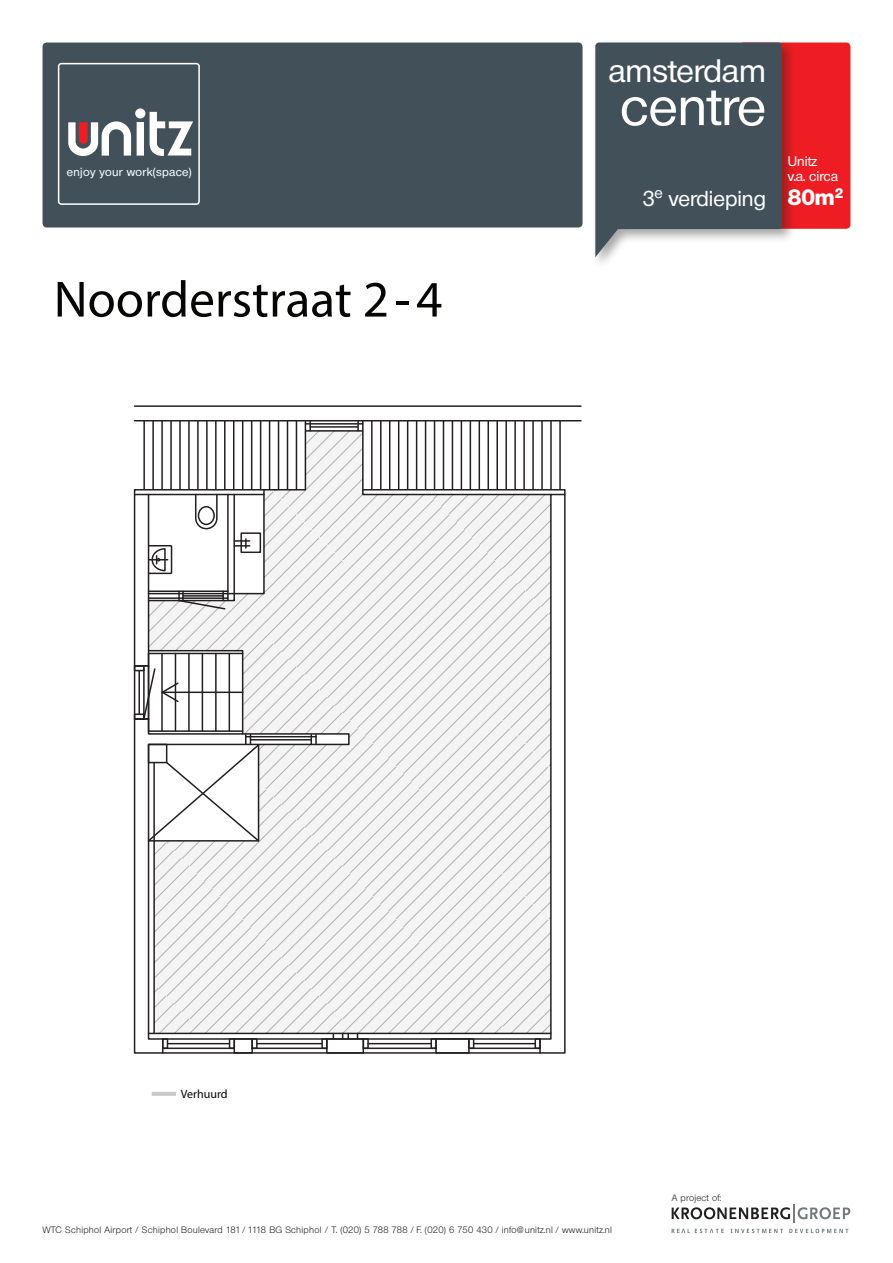
<style>
.page{position:relative;width:893px;height:1263px;background:#fff}
.page>*{position:absolute;margin:0;border:0;box-sizing:border-box;transform-origin:0 0}
.t1{font:500 52.5px "Olnova";color:#fff}
.t2{font:51.3px "Myriad Pro";color:#050504}
.t3{font:500 31.5px "Olnova";color:#fff}
.t4{font:800 21.6px "Olnova";color:#fff}
.t5{font:500 21px "Olnova";color:#fff}
.t6{font:500 13.5px/15px "Olnova";color:#fff}
.t7{font:12px "Myriad Pro";color:#050504}
.t8{font:500 11.4px "Olnova";letter-spacing:.03em;color:#fff}
.t9{font:9px "Olnova";letter-spacing:.03em;color:#231f20}
</style>
<div class="page">
<div style="left:43px;top:43px;width:540px;height:184px;background:#425159;border-radius:4px"></div>
<div style="left:58px;top:63px;width:142px;height:142px;border:2px solid #fff;border-radius:3px"></div>
<svg style="left:68px;top:108px;width:125px;height:48px"></svg>
<div style="left:739px;top:43px;width:111px;height:186px;background:#ee1d23;border-radius:4px"></div>
<div style="left:592px;top:39px;width:204px;height:231px;background:#231f20;opacity:.4"></div>
<svg style="left:595px;top:43px;width:187px;height:214px;background:#56636a"></svg>
<svg style="left:672px;top:1204px;width:178px;height:19px"></svg>
<svg style="left:731px;top:1229px;width:52px;height:4px"></svg>
<svg style="left:789px;top:1229px;width:59px;height:4px"></svg>
<svg style="left:672px;top:1229px;width:52px;height:4px"></svg>
<hr style="left:152px;top:1092px;width:24px;height:4px;background:#c7c8ca">
<div style="left:134px;top:494px;width:15px;height:173px;border:2px solid #231f20"></div>
<div style="left:134px;top:665px;width:15px;height:55px;border:2px solid #231f20"></div>
<svg style="left:133px;top:717px;width:217px;height:337px"></svg>
<hr style="left:163px;top:1038px;width:377px;height:2px;background:#231f20">
<hr style="left:163px;top:1052px;width:377px;height:2px;background:#231f20">
<hr style="left:163px;top:1047px;width:71px;height:2px;background:#231f20">
<hr style="left:168px;top:1043px;width:61px;height:1px;background:#231f20">
<div style="left:162px;top:1038px;width:6px;height:11px;border:2px solid #231f20"></div>
<hr style="left:138px;top:671px;width:2px;height:43px;background:#231f20">
<div style="left:134px;top:713px;width:11px;height:7px;border:2px solid #231f20"></div>
<div style="left:134px;top:665px;width:11px;height:6px;border:2px solid #231f20"></div>
<hr style="left:305px;top:423px;width:58px;height:2px;background:#231f20">
<hr style="left:310px;top:426px;width:48px;height:2px;background:#231f20">
<svg style="left:357px;top:421px;width:2px;height:9px"></svg>
<div style="left:229px;top:1038px;width:6px;height:11px;border:2px solid #231f20"></div>
<hr style="left:252px;top:1047px;width:75px;height:2px;background:#231f20">
<hr style="left:257px;top:1043px;width:65px;height:1px;background:#231f20">
<div style="left:251px;top:1038px;width:7px;height:11px;border:2px solid #231f20"></div>
<div style="left:321px;top:1038px;width:7px;height:11px;border:2px solid #231f20"></div>
<hr style="left:135px;top:420px;width:446px;height:1px;background:#231f20">
<hr style="left:135px;top:405px;width:446px;height:2px;background:#231f20">
<hr style="left:149px;top:1033px;width:402px;height:1px;background:#231f20">
<svg style="left:342px;top:1034px;width:7px;height:4px"></svg>
<svg style="left:357px;top:489px;width:209px;height:565px"></svg>
<svg style="left:142px;top:649px;width:7px;height:194px"></svg>
<hr style="left:398px;top:421px;width:1px;height:68px;background:#231f20">
<hr style="left:389px;top:421px;width:1px;height:68px;background:#231f20">
<hr style="left:380px;top:421px;width:1px;height:68px;background:#231f20">
<hr style="left:371px;top:421px;width:2px;height:68px;background:#231f20">
<hr style="left:362px;top:421px;width:2px;height:68px;background:#231f20">
<hr style="left:407px;top:421px;width:1px;height:68px;background:#231f20">
<hr style="left:416px;top:421px;width:1px;height:68px;background:#231f20">
<hr style="left:425px;top:421px;width:1px;height:68px;background:#231f20">
<hr style="left:434px;top:421px;width:1px;height:68px;background:#231f20">
<hr style="left:443px;top:421px;width:1px;height:68px;background:#231f20">
<hr style="left:452px;top:421px;width:1px;height:68px;background:#231f20">
<hr style="left:461px;top:421px;width:1px;height:68px;background:#231f20">
<hr style="left:470px;top:421px;width:1px;height:68px;background:#231f20">
<hr style="left:479px;top:421px;width:1px;height:68px;background:#231f20">
<hr style="left:487px;top:421px;width:2px;height:68px;background:#231f20">
<hr style="left:496px;top:421px;width:2px;height:68px;background:#231f20">
<hr style="left:505px;top:421px;width:2px;height:68px;background:#231f20">
<hr style="left:514px;top:421px;width:2px;height:68px;background:#231f20">
<hr style="left:523px;top:421px;width:2px;height:68px;background:#231f20">
<hr style="left:532px;top:421px;width:2px;height:68px;background:#231f20">
<hr style="left:541px;top:421px;width:2px;height:68px;background:#231f20">
<hr style="left:550px;top:421px;width:2px;height:68px;background:#231f20">
<hr style="left:559px;top:421px;width:2px;height:68px;background:#231f20">
<svg style="left:133px;top:420px;width:178px;height:190px"></svg>
<hr style="left:306px;top:430px;width:56px;height:2px;background:#231f20">
<svg style="left:149px;top:431px;width:402px;height:602px;fill:#f4f4f4"></svg>
<p class="t8" style="left:67px;top:165px;width:126px">enjoy your work(space)</p>
<h2 class="t2" style="left:54px;top:268px;width:390px">Noorderstraat 2-4</h2>
<h3 class="t3" style="left:608px;top:51px;width:159px">amsterdam</h3>
<h1 class="t1" style="left:620px;top:75px;width:147px">centre</h1>
<h3 class="t5" style="left:643px;top:186px;width:125px">3<sup>e</sup> verdieping</h3>
<h3 class="t6" style="left:788px;top:153px;width:52px">Unitz v.a. circa</h3>
<h3 class="t4" style="left:788px;top:184px;width:57px">80m<sup>2</sup></h3>
<h3 class="t7" style="left:181px;top:1086px;width:48px">Verhuurd</h3>
<p class="t9" style="left:43px;top:1224px;width:571px">WTC Schiphol Airport / Schiphol Boulevard 181 / 1118 BG Schiphol / T. (020) 5 788 788 / F. (020) 6 750 430 / info@unitz.nl / www.unitz.nl</p>
<p class="t9" style="left:672px;top:1192px;width:51px">A project of:</p>
</div>
